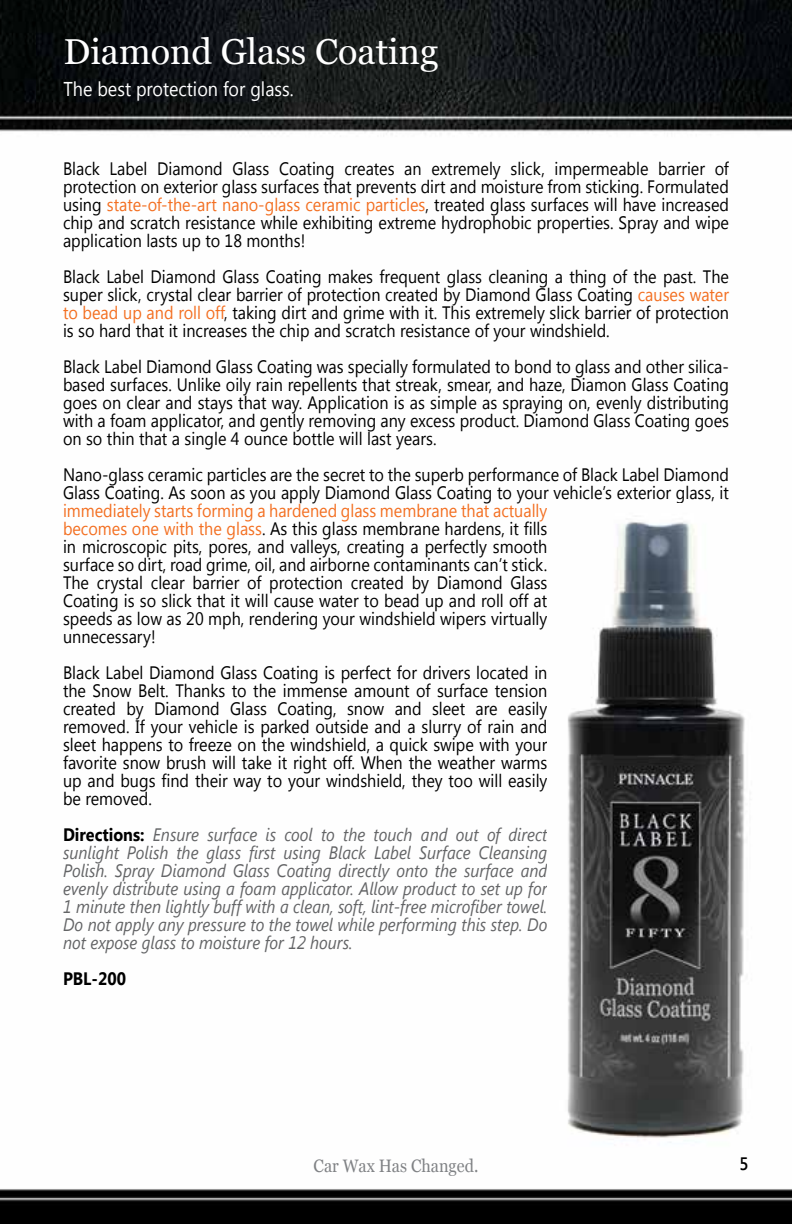
<style>
.page{position:relative;width:792px;height:1224px;background:#fff}
.page>*{position:absolute;margin:0;border:0;box-sizing:border-box;transform-origin:0 0}
.t1{font:36px "Vani";color:#fff}
.t2{font:20px "Segoe UI";color:#fff;scale:.9 1}
.t3{font:18px/18px "Segoe UI";color:#000;text-align:justify;scale:.9 1}
.t4{font:italic 18px/18px "Segoe UI";color:#636466;text-align:justify;scale:.9 1}
.t5{font:18px "Vani";color:#808285;scale:.9 1}
.t6{font:700 18px "Segoe UI";color:#000;scale:.9 1}
.t7{font:600 18px "Segoe UI";color:#000;scale:.9 1}
.s1{color:#f36f21}
.s2{font-weight:700;font-style:normal;color:#000}
</style>
<div class="page">
<img style="left:36px;top:0;width:756px;height:1224px">
<img style="left:0;top:0;width:36px;height:1224px">
<img style="left:547px;top:504px;width:231px;height:646px">
<h1 class="t1" style="left:63px;top:31px;width:376px">Diamond Glass Coating</h1>
<p class="t2" style="left:63px;top:75px;width:257px">The best protection for glass.</p>
<p class="t3" style="left:63px;top:159px;width:742px">Black Label Diamond Glass Coating creates an extremely slick, impermeable barrier of protection on exterior glass surfaces that prevents dirt and moisture from sticking. Formulated using <span class="s1">state-of-the-art nano-glass ceramic particles</span>, treated glass surfaces will have increased chip and scratch resistance while exhibiting extreme hydrophobic properties. Spray and wipe application lasts up to 18 months!</p>
<p class="t3" style="left:63px;top:267px;width:742px">Black Label Diamond Glass Coating makes frequent glass cleaning a thing of the past. The super slick, crystal clear barrier of protection created by Diamond Glass Coating <span class="s1">causes water to bead up and roll off</span>, taking dirt and grime with it. This extremely slick barrier of protection is so hard that it increases the chip and scratch resistance of your windshield.</p>
<p class="t3" style="left:63px;top:357px;width:742px">Black Label Diamond Glass Coating was specially formulated to bond to glass and other silica&shy;based surfaces. Unlike oily rain repellents that streak, smear, and haze, Diamon Glass Coating goes on clear and stays that way. Application is as simple as spraying on, evenly distributing with a foam applicator, and gently removing any excess product. Diamond Glass Coating goes on so thin that a single 4 ounce bottle will last years.</p>
<p class="t3" style="left:63px;top:465px;width:742px">Nano-glass ceramic particles are the secret to the superb performance of Black Label Diamond<br>Glass Coating. As soon as you apply Diamond Glass Coating to your vehicle’s exterior glass, it</p>
<p class="t3" style="left:63px;top:501px;width:540px"><span class="s1">immediately starts forming a hardened glass membrane that actually becomes one with the glass</span>. As this glass membrane hardens, it fills in microscopic pits, pores, and valleys, creating a perfectly smooth surface so dirt, road grime, oil, and airborne contaminants can’t stick.<br>The crystal clear barrier of protection created by Diamond Glass Coating is so slick that it will cause water to bead up and roll off at speeds as low as 20 mph, rendering your windshield wipers virtually unnecessary!</p>
<p class="t3" style="left:63px;top:663px;width:540px">Black Label Diamond Glass Coating is perfect for drivers located in the Snow Belt. Thanks to the immense amount of surface tension created by Diamond Glass Coating, snow and sleet are easily removed. If your vehicle is parked outside and a slurry of rain and sleet happens to freeze on the windshield, a quick swipe with your favorite snow brush will take it right off. When the weather warms up and bugs find their way to your windshield, they too will easily be removed.</p>
<p class="t4" style="left:63px;top:825px;width:540px"><span class="s2">Directions:</span> Ensure surface is cool to the touch and out of direct sunlight Polish the glass first using Black Label Surface Cleansing Polish. Spray Diamond Glass Coating directly onto the surface and evenly distribute using a foam applicator. Allow product to set up for 1 minute then lightly buff with a clean, soft, lint-free microfiber towel.<br>Do not apply any pressure to the towel while performing this step. Do not expose glass to moisture for 12 hours.</p>
<p class="t6" style="left:63px;top:966px;width:72px">PBL-200</p>
<p class="t5" style="left:314px;top:1155px;width:185px">Car Wax Has Changed.</p>
<p class="t7" style="left:739px;top:1151px;width:11px">5</p>
</div>
